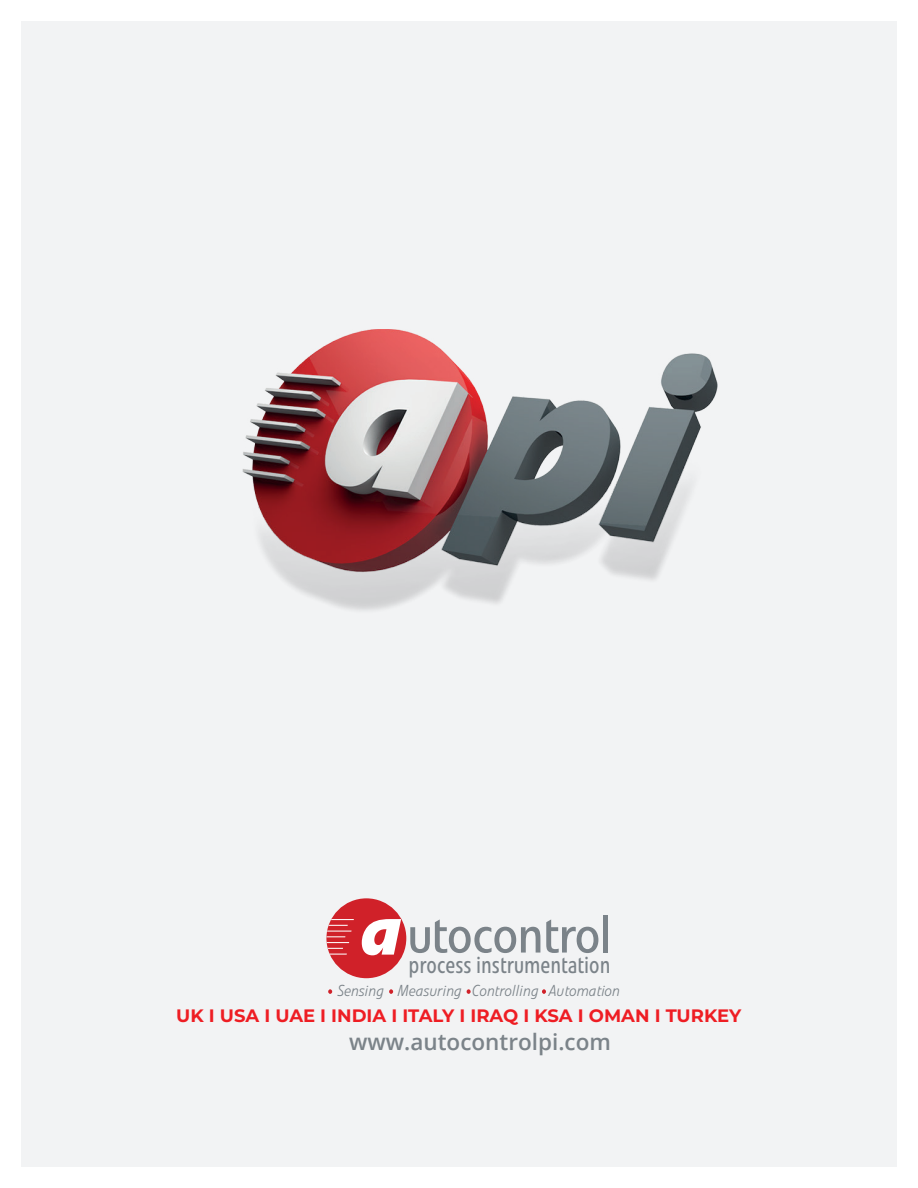
<style>
.page{position:relative;width:918px;height:1188px;background:#fff}
.page>*{position:absolute;margin:0;border:0;box-sizing:border-box;transform-origin:0 0}
.t1{font:condensed 52.8px "Veto Sans Cond";letter-spacing:-.025em;color:#7b8389;scale:1.06 1}
.t2{font:condensed 24.75px "Veto Sans Cond";color:#7b8389;scale:.9 1}
.t3{font:600 22.5px "Open Sans";color:#7b8389}
.t4{font:700 18px "Montserrat";color:#ee1d23}
.t5{font:italic 300 15.75px "Veto Sans";color:#7b8389;scale:.94 1}
</style>
<div class="page">
<div style="left:21px;top:21px;width:876px;height:1146px;background:#f2f3f4"></div>
<img style="left:242px;top:330px;width:476px;height:281px">
<svg style="left:328px;top:989px;width:4px;height:5px"></svg>
<svg style="left:389px;top:989px;width:4px;height:5px"></svg>
<svg style="left:467px;top:989px;width:4px;height:5px"></svg>
<svg style="left:542px;top:989px;width:4px;height:5px"></svg>
<div style="left:326px;top:898px;width:80px;height:80px;background:#d02129;border-radius:50%"></div>
<svg style="left:327px;top:919px;width:27px;height:36px"></svg>
<svg style="left:362px;top:919px;width:39px;height:36px"></svg>
<h1 class="t1" style="left:408px;top:902px;width:194px">utocontrol</h1>
<h2 class="t2" style="left:409px;top:949px;width:226px">process instrumentation</h2>
<p class="t5" style="left:337px;top:981px;width:302px">Sensing Measuring Controlling Automation</p>
<p class="t4" style="left:176px;top:1003px;width:567px">UK I USA I UAE I INDIA I ITALY I IRAQ I KSA I OMAN I TURKEY</p>
<p class="t3" style="left:349px;top:1027px;width:263px">www.autocontrolpi.com</p>
</div>
